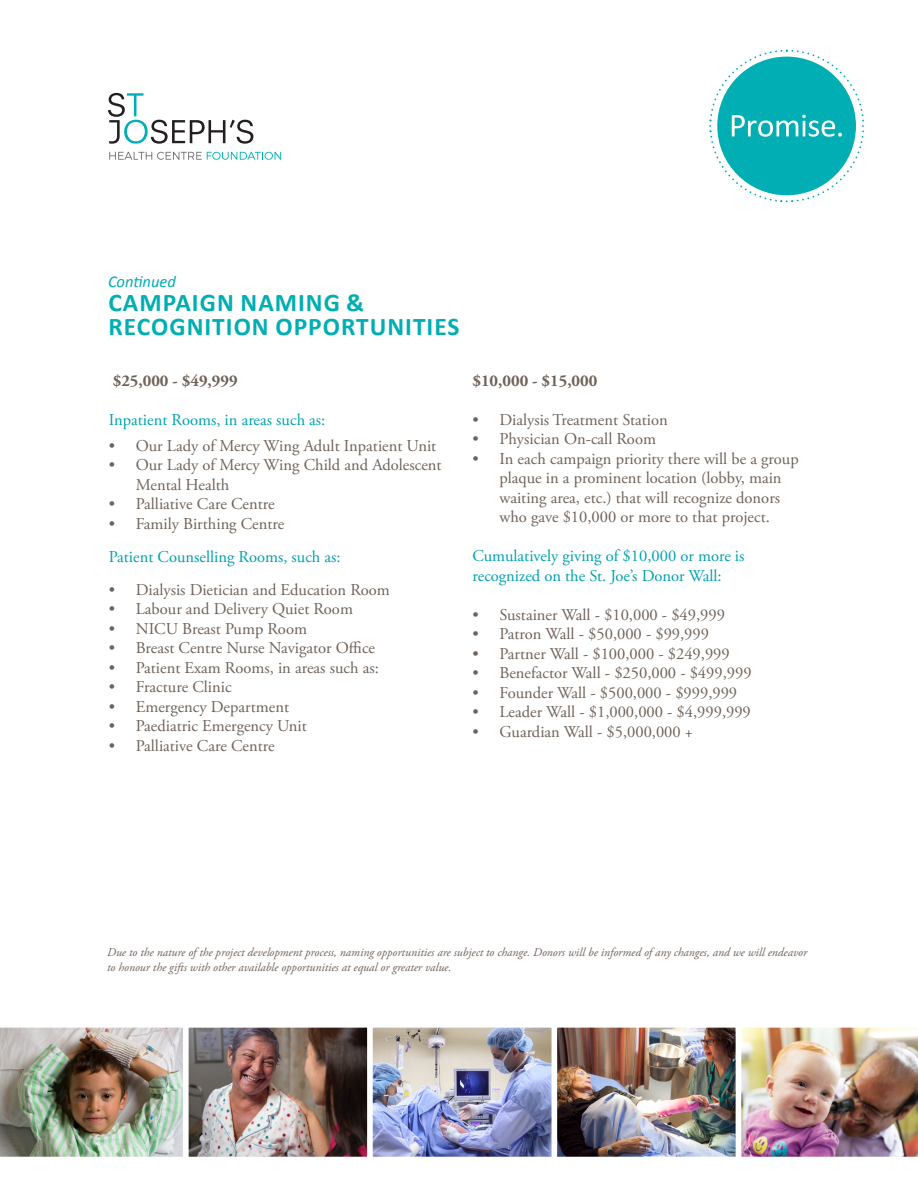
<style>
.page{position:relative;width:918px;height:1188px;background:#fff}
.page>*{position:absolute;margin:0;border:0;box-sizing:border-box;transform-origin:0 0}
.t1{font:700 25.5px/24px "Calibri";letter-spacing:.04em;color:#00aeb3}
.t2{font:16.5px/19.5px "Adobe Garamond Pro";color:#6f6259}
.t3{font:16.5px/19.5px "Adobe Garamond Pro";color:#00a0b0}
.t4{font:700 16.5px "Adobe Garamond Pro";color:#6f6259}
.t5{font:italic 16.5px "Calibri";color:#00aeb3}
.t6{font:italic 12px/15px "Adobe Garamond Pro";color:#6f6259}
</style>
<div class="page">
<img style="left:189px;top:1028px;width:546px;height:128px">
<div style="left:183px;top:1022px;width:190px;height:140px;border:5px solid #fff"></div>
<img style="left:0;top:1022px;width:188px;height:140px">
<div style="left:367px;top:1022px;width:190px;height:140px;border:5px solid #fff"></div>
<div style="left:552px;top:1022px;width:189px;height:140px;border:5px solid #fff"></div>
<img style="left:736px;top:1022px;width:182px;height:140px">
<svg style="left:709px;top:50px;width:155px;height:152px"></svg>
<svg style="left:108px;top:93px;width:145px;height:51px"></svg>
<svg style="left:109px;top:152px;width:172px;height:8px"></svg>
<p class="t5" style="left:108px;top:270px;width:69px">Continued</p>
<p class="t1" style="left:108px;top:290px;width:353px">CAMPAIGN NAMING &amp;<br>RECOGNITION OPPORTUNITIES</p>
<p class="t4" style="left:113px;top:371px;width:126px">$25,000 - $49,999</p>
<p class="t3" style="left:109px;top:410px;width:218px">Inpatient Rooms, in areas such as:</p>
<p class="t2" style="left:109px;top:436px;width:329px">• Our Lady of Mercy Wing Adult Inpatient Unit</p>
<p class="t2" style="left:136px;top:456px;width:307px;text-indent:-27px">• Our Lady of Mercy Wing Child and Adolescent<br>Mental Health</p>
<p class="t2" style="left:109px;top:495px;width:167px">• Palliative Care Centre</p>
<p class="t2" style="left:109px;top:514px;width:177px">• Family Birthing Centre</p>
<p class="t3" style="left:109px;top:547px;width:233px">Patient Counselling Rooms, such as:</p>
<p class="t2" style="left:109px;top:580px;width:283px">• Dialysis Dietician and Education Room</p>
<p class="t2" style="left:109px;top:600px;width:246px">• Labour and Delivery Quiet Room</p>
<p class="t2" style="left:109px;top:619px;width:200px">• NICU Breast Pump Room</p>
<p class="t2" style="left:109px;top:639px;width:268px">• Breast Centre Nurse Navigator Office</p>
<p class="t2" style="left:109px;top:658px;width:271px">• Patient Exam Rooms, in areas such as:</p>
<p class="t2" style="left:109px;top:678px;width:124px">• Fracture Clinic</p>
<p class="t2" style="left:109px;top:697px;width:182px">• Emergency Department</p>
<p class="t2" style="left:109px;top:717px;width:200px">• Paediatric Emergency Unit</p>
<p class="t2" style="left:109px;top:736px;width:167px">• Palliative Care Centre</p>
<p class="t4" style="left:472px;top:371px;width:126px">$10,000 - $15,000</p>
<p class="t2" style="left:472px;top:410px;width:197px">• Dialysis Treatment Station</p>
<p class="t2" style="left:472px;top:430px;width:185px">• Physician On-call Room</p>
<p class="t2" style="left:500px;top:449px;width:301px;text-indent:-27px">• In each campaign priority there will be a group plaque in a prominent location (lobby, main waiting area, etc.) that will recognize donors who gave $10,000 or more to that project.</p>
<p class="t3" style="left:472px;top:547px;width:274px">Cumulatively giving of $10,000 or more is recognized on the St. Joe’s Donor Wall:</p>
<p class="t2" style="left:472px;top:605px;width:254px">• Sustainer Wall - $10,000 - $49,999</p>
<p class="t2" style="left:472px;top:625px;width:238px">• Patron Wall - $50,000 - $99,999</p>
<p class="t2" style="left:472px;top:644px;width:259px">• Partner Wall - $100,000 - $249,999</p>
<p class="t2" style="left:472px;top:664px;width:281px">• Benefactor Wall - $250,000 - $499,999</p>
<p class="t2" style="left:472px;top:683px;width:266px">• Founder Wall - $500,000 - $999,999</p>
<p class="t2" style="left:472px;top:703px;width:280px">• Leader Wall - $1,000,000 - $4,999,999</p>
<p class="t2" style="left:472px;top:722px;width:222px">• Guardian Wall - $5,000,000 +</p>
<p class="t6" style="left:107px;top:945px;width:701px">Due to the nature of the project development process, naming opportunities are subject to change. Donors will be informed of any changes, and we will endeavor to honour the gifts with other available opportunities at equal or greater value.</p>
</div>
